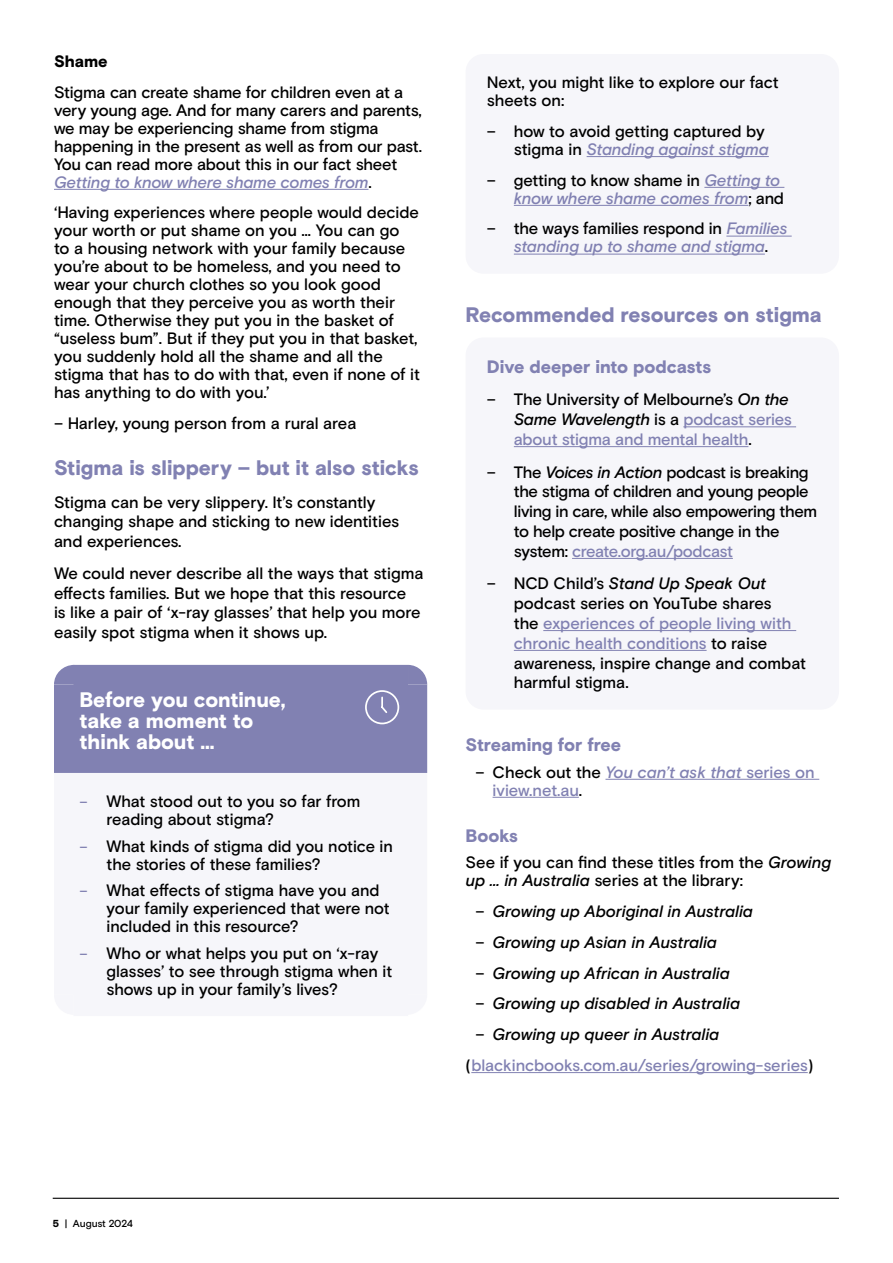
<style>
.page{position:relative;width:893px;height:1263px;background:#fff}
.page>*{position:absolute;margin:0;border:0;box-sizing:border-box;transform-origin:0 0}
.t1{font:900 21px "Basis Grotesque Pro";letter-spacing:-.005em;color:#8181b2}
.t2{font:900 21px/21px "Basis Grotesque Pro";letter-spacing:-.005em;color:#fff}
.t3{font:900 18px "Basis Grotesque Pro";color:#8181b2}
.t4{font:500 16.5px/18px "Basis Grotesque Pro";letter-spacing:-.01em;color:#000}
.t5{font:500 16.5px/19.8px "Basis Grotesque Pro";letter-spacing:-.01em;color:#8181b2}
.t6{font:italic 500 16.5px/18px "Basis Grotesque Pro";letter-spacing:-.015em;color:#8181b2;text-align:right}
.t7{font:italic 500 16.5px "Basis Grotesque Pro";color:#000}
.t8{font:900 16.5px "Basis Grotesque Pro";letter-spacing:-.005em;color:#000}
.t9{font:500 10.2px "Basis Grotesque Pro";letter-spacing:-.015em;color:#000}
.s1{font-style:italic;color:#8181b2}
.s2{font-size:15px;color:#8181b2}
.s3{font-style:normal;color:#000}
.s4{color:#000}
.s5{font-style:italic;color:#000}
.s6{font-style:italic}
.s7{color:#8181b2}
.s8{font-style:normal}
.s9{font-weight:900}
</style>
<div class="page">
<hr style="left:53px;top:1198px;width:786px;height:1px;background:#000">
<hr style="left:54px;top:189px;width:314px;height:1px;background:#8181b2">
<div style="left:54px;top:665px;width:373px;height:108px;background:#8181b2"></div>
<hr style="left:605px;top:779px;width:214px;height:1px;background:#8181b2">
<hr style="left:493px;top:797px;width:86px;height:1px;background:#8181b2">
<hr style="left:471px;top:1072px;width:337px;height:1px;background:#8181b2">
<div style="left:466px;top:54px;width:373px;height:220px;background:#f6f6fa;border-radius:18px"></div>
<hr style="left:587px;top:156px;width:182px;height:1px;background:#8181b2">
<hr style="left:704px;top:187px;width:80px;height:1px;background:#8181b2">
<hr style="left:514px;top:205px;width:234px;height:1px;background:#8181b2">
<hr style="left:726px;top:236px;width:66px;height:1px;background:#8181b2">
<hr style="left:514px;top:254px;width:251px;height:1px;background:#8181b2">
<div style="left:466px;top:337px;width:373px;height:373px;background:#f6f6fa;border-radius:18px"></div>
<hr style="left:683px;top:426px;width:113px;height:1px;background:#8181b2">
<hr style="left:514px;top:446px;width:234px;height:1px;background:#8181b2">
<hr style="left:572px;top:558px;width:161px;height:1px;background:#8181b2">
<hr style="left:543px;top:630px;width:253px;height:1px;background:#8181b2">
<hr style="left:514px;top:650px;width:193px;height:1px;background:#8181b2">
<p class="t8" style="left:54px;top:51px;width:55px">Shame</p>
<p class="t4" style="left:54px;top:83px;width:369px">Stigma can create shame for children even at a very young age. And for many carers and parents, we may be experiencing shame from stigma happening in the present as well as from our past.<br>You can read more about this in our fact sheet <span class="s1">Getting to know where shame comes from</span>.</p>
<p class="t4" style="left:54px;top:204px;width:367px">‘Having experiences where people would decide your worth or put shame on you … You can go<br>to a housing network with your family because you’re about to be homeless, and you need to wear your church clothes so you look good enough that they perceive you as worth their time. Otherwise they put you in the basket of “useless bum”. But if they put you in that basket, you suddenly hold all the shame and all the stigma that has to do with that, even if none of it has anything to do with you.’</p>
<p class="t4" style="left:54px;top:415px;width:304px">– Harley, young person from a rural area</p>
<p class="t1" style="left:54px;top:456px;width:366px">Stigma is slippery – but it also sticks</p>
<p class="t4" style="left:54px;top:493px;width:347px;line-height:19.5px">Stigma can be very slippery. It’s constantly changing shape and sticking to new identities and experiences.</p>
<p class="t4" style="left:54px;top:564px;width:371px;line-height:19.5px">We could never describe all the ways that stigma effects families. But we hope that this resource<br>is like a pair of ‘x-ray glasses’ that help you more easily spot stigma when it shows up.</p>
<p class="t2" style="left:80px;top:691px;width:207px">Before you continue, take a moment to think about ...</p>
<p class="t4" style="left:107px;top:793px;width:255px;text-indent:-27px"><span class="s2">–</span> What stood out to you so far from reading about stigma?</p>
<p class="t4" style="left:107px;top:837px;width:288px;text-indent:-27px"><span class="s2">–</span> What kinds of stigma did you notice in the stories of these families?</p>
<p class="t4" style="left:107px;top:882px;width:285px;text-indent:-27px"><span class="s2">–</span> What effects of stigma have you and your family experienced that were not included in this resource?</p>
<p class="t4" style="left:107px;top:944px;width:287px;text-indent:-27px"><span class="s2">–</span> Who or what helps you put on ‘x-ray glasses’ to see through stigma when it shows up in your family’s lives?</p>
<p class="t4" style="left:487px;top:74px;width:293px">Next, you might like to explore our fact sheets on:</p>
<p class="t4" style="left:487px;top:123px;width:283px;text-align:right">– how to avoid getting captured by stigma in <span class="s1">Standing against stigma</span></p>
<p class="t6" style="left:487px;top:171px;width:299px"><span class="s3">– getting to know shame in</span> Getting to know where shame comes from<span class="s3">; and</span></p>
<p class="t6" style="left:487px;top:220px;width:302px;text-align:center"><span class="s3">– the ways families respond in</span> Families standing up to shame and stigma<span class="s3">.</span></p>
<p class="t1" style="left:466px;top:302px;width:358px">Recommended resources on stigma</p>
<p class="t3" style="left:487px;top:356px;width:226px">Dive deeper into podcasts</p>
<p class="t5" style="left:514px;top:390px;width:280px;text-indent:-27px"><span class="s4">– The University of Melbourne’s</span> <span class="s5">On the<br>Same Wavelength</span> <span class="s4">is a</span> podcast series about stigma and mental health<span class="s4">.</span></p>
<p class="t4" style="left:514px;top:462px;width:305px;line-height:19.8px;text-indent:-27px">– The <span class="s6">Voices in Action</span> podcast is breaking the stigma of children and young people living in care, while also empowering them to help create positive change in the system: <span class="s7">create.org.au/podcast</span></p>
<p class="t4" style="left:514px;top:574px;width:294px;line-height:19.8px;text-indent:-27px">– NCD Child’s <span class="s6">Stand Up Speak Out </span>podcast series on YouTube shares<br>the <span class="s7">experiences of people living with chronic health conditions</span> to raise awareness, inspire change and combat harmful stigma.</p>
<p class="t3" style="left:466px;top:734px;width:157px">Streaming for free</p>
<p class="t5" style="left:493px;top:763px;width:324px;line-height:18px;text-indent:-17px"><span class="s4">– Check out the</span> <span class="s6">You can’t ask that</span> series on iview.net.au<span class="s4">.</span></p>
<p class="t3" style="left:466px;top:825px;width:54px">Books</p>
<p class="t4" style="left:466px;top:854px;width:367px">See if you can find these titles from the <span class="s6">Growing up ... in Australia</span> series at the library:</p>
<p class="t7" style="left:476px;top:902px;width:279px"><span class="s8">–</span> Growing up Aboriginal in Australia</p>
<p class="t7" style="left:476px;top:932px;width:243px"><span class="s8">–</span> Growing up Asian in Australia</p>
<p class="t7" style="left:476px;top:963px;width:256px"><span class="s8">–</span> Growing up African in Australia</p>
<p class="t7" style="left:476px;top:994px;width:266px"><span class="s8">–</span> Growing up disabled in Australia</p>
<p class="t5" style="left:466px;top:1019px;width:349px;line-height:30.8px;text-indent:10px"><span class="s4">–</span> <span class="s5">Growing up queer in Australia </span><span class="s4">(</span>blackincbooks.com.au/series/growing-series<span class="s4">)</span></p>
<p class="t9" style="left:53px;top:1217px;width:82px"><span class="s9">5</span> | August 2024</p>
</div>
